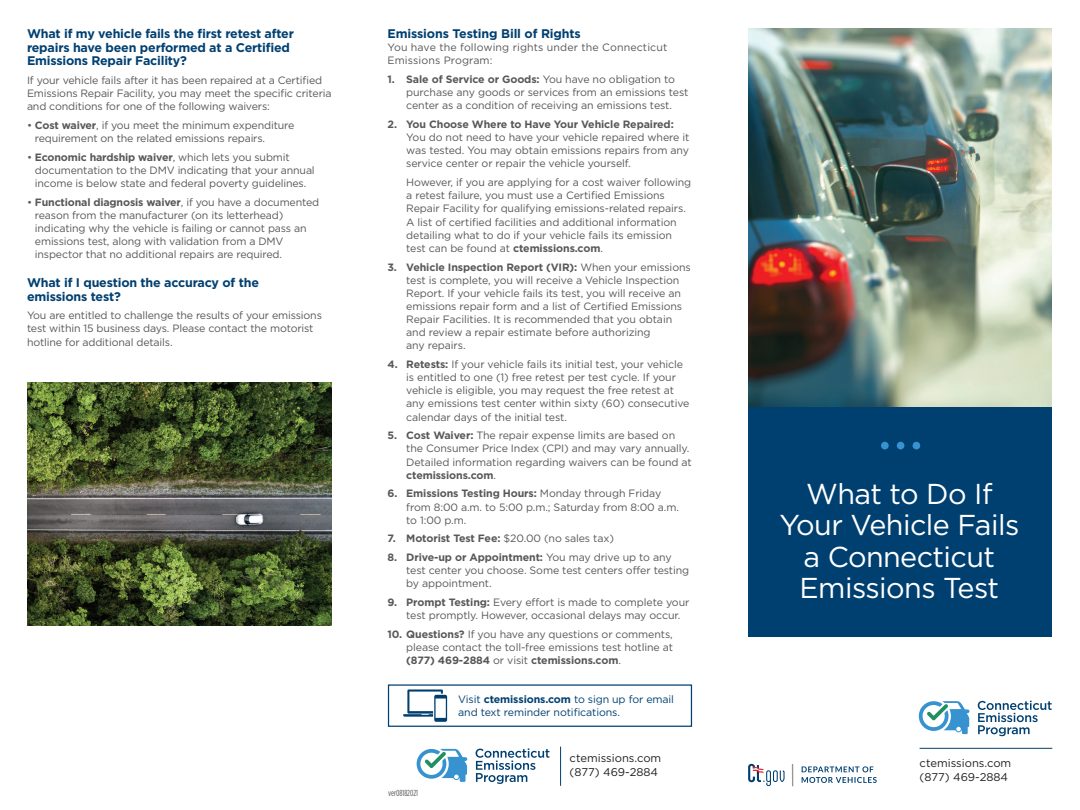
<style>
.page{position:relative;width:1080px;height:810px;background:#fff}
.page>*{position:absolute;margin:0;border:0;box-sizing:border-box;transform-origin:0 0}
.t1{font:28.75px/31.2px "Gotham";letter-spacing:-.02em;color:#fff;text-align:center}
.blue_subhead_gotham{font:700 12.5px/13.8px "Gotham";letter-spacing:-.015em;color:#004071}
.t2{font:11.25px "Gotham";color:#231f20}
.body_copy_gotham{font:10.62px/13.1px "Gotham";letter-spacing:-.01em;color:#57585a}
.t3{font:10.62px/13.1px "Gotham";letter-spacing:-.01em;color:#004071}
.body_copy_gotham-2{font:10.62px/13.1px "Gotham";letter-spacing:.01em;color:#57585a}
.body_copy_gotham-3{font:700 10.62px "Gotham";letter-spacing:-.01em;color:#57585a}
.t4{font:8.75px "Gotham Condensed";color:#57585a}
.s1{font-weight:700}
.s2{font-weight:400}
</style>
<div class="page">
<svg style="left:748px;top:764px;width:37px;height:22px"></svg>
<svg style="left:792px;top:764px;width:1px;height:22px"></svg>
<svg style="left:802px;top:766px;width:75px;height:17px"></svg>
<img style="left:748px;top:28px;width:304px;height:379px">
<hr style="left:920px;top:748px;width:132px;height:1px;background:#004071">
<svg style="left:978px;top:701px;width:74px;height:35px"></svg>
<svg style="left:919px;top:701px;width:50px;height:33px"></svg>
<div style="left:748px;top:407px;width:304px;height:229px;background:#004071"></div>
<div style="left:913px;top:442px;width:7px;height:7px;background:#3793d0;border-radius:50%"></div>
<div style="left:897px;top:442px;width:7px;height:7px;background:#3793d0;border-radius:50%"></div>
<div style="left:881px;top:442px;width:8px;height:7px;background:#3793d0;border-radius:50%"></div>
<hr style="left:560px;top:747px;width:1px;height:39px;background:#004071">
<svg style="left:476px;top:748px;width:74px;height:36px"></svg>
<svg style="left:417px;top:749px;width:50px;height:33px"></svg>
<div style="left:388px;top:684px;width:304px;height:43px;border:1px solid #004071"></div>
<svg style="left:403px;top:689px;width:44px;height:33px"></svg>
<img style="left:28px;top:382px;width:304px;height:244px">
<p class="blue_subhead_gotham" style="left:27px;top:26px;width:268px">What if my vehicle fails the first retest after repairs have been performed at a Certified<br>Emissions Repair Facility?</p>
<p class="body_copy_gotham" style="left:27px;top:74px;width:306px">If your vehicle fails after it has been repaired at a Certified<br>Emissions Repair Facility, you may meet the specific criteria and conditions for one of the following waivers:</p>
<p class="body_copy_gotham" style="left:35px;top:119px;width:261px;text-indent:-8px">• <span class="s1">Cost waiver</span>, if you meet the minimum expenditure requirement on the related emissions repairs.</p>
<p class="body_copy_gotham" style="left:35px;top:150px;width:281px;text-indent:-8px">• <span class="s1">Economic hardship waiver</span>, which lets you submit documentation to the DMV indicating that your annual income is below state and federal poverty guidelines.</p>
<p class="body_copy_gotham" style="left:35px;top:195px;width:286px;text-indent:-8px">• <span class="s1">Functional diagnosis waiver</span>, if you have a documented reason from the manufacturer (on its letterhead) indicating why the vehicle is failing or cannot pass an emissions test, along with validation from a DMV inspector that no additional repairs are required.</p>
<p class="blue_subhead_gotham" style="left:27px;top:275px;width:234px">What if I question the accuracy of the emissions test?</p>
<p class="body_copy_gotham" style="left:27px;top:309px;width:296px">You are entitled to challenge the results of your emissions test within 15 business days. Please contact the motorist hotline for additional details.</p>
<p class="blue_subhead_gotham" style="left:388px;top:26px;width:195px">Emissions Testing Bill of Rights</p>
<p class="body_copy_gotham-2" style="left:388px;top:41px;width:281px">You have the following rights under the Connecticut<br>Emissions Program:</p>
<p class="body_copy_gotham" style="left:406px;top:73px;width:284px;text-indent:-19px"><span class="s1">1. Sale of Service or Goods:</span> You have no obligation to purchase any goods or services from an emissions test center as a condition of receiving an emissions test.</p>
<p class="body_copy_gotham" style="left:406px;top:118px;width:285px;text-indent:-19px"><span class="s1">2. You Choose Where to Have Your Vehicle Repaired:<br></span>You do not need to have your vehicle repaired where it was tested. You may obtain emissions repairs from any service center or repair the vehicle yourself.</p>
<p class="body_copy_gotham" style="left:406px;top:176px;width:287px">However, if you are applying for a cost waiver following a retest failure, you must use a Certified Emissions Repair Facility for qualifying emissions-related repairs.<br>A list of certified facilities and additional information detailing what to do if your vehicle fails its emission test can be found at <span class="s1">ctemissions.com</span>.</p>
<p class="body_copy_gotham" style="left:406px;top:260px;width:286px;text-indent:-19px"><span class="s1">3. Vehicle Inspection Report (VIR):</span> When your emissions test is complete, you will receive a Vehicle Inspection Report. If your vehicle fails its test, you will receive an emissions repair form and a list of Certified Emissions Repair Facilities. It is recommended that you obtain and review a repair estimate before authorizing<br>any repairs.</p>
<p class="body_copy_gotham" style="left:406px;top:358px;width:285px;text-indent:-19px"><span class="s1">4. Retests:</span> If your vehicle fails its initial test, your vehicle is entitled to one (1) free retest per test cycle. If your vehicle is eligible, you may request the free retest at any emissions test center within sixty (60) consecutive calendar days of the initial test.</p>
<p class="body_copy_gotham" style="left:406px;top:429px;width:287px;text-indent:-19px"><span class="s1">5. Cost Waiver:</span> The repair expense limits are based on the Consumer Price Index (CPI) and may vary annually.<br>Detailed information regarding waivers can be found at <span class="s1">ctemissions.com</span>.</p>
<p class="body_copy_gotham" style="left:406px;top:487px;width:274px;text-indent:-19px"><span class="s1">6. Emissions Testing Hours:</span> Monday through Friday from 8:00 a.m. to 5:00 p.m.; Saturday from 8:00 a.m. to 1:00 p.m.</p>
<p class="body_copy_gotham-3" style="left:388px;top:533px;width:228px">7. Motorist Test Fee: <span class="s2">$20.00 (no sales tax)</span></p>
<p class="body_copy_gotham" style="left:406px;top:551px;width:285px;text-indent:-19px"><span class="s1">8. Drive-up or Appointment:</span> You may drive up to any test center you choose. Some test centers offer testing by appointment.</p>
<p class="body_copy_gotham" style="left:406px;top:596px;width:285px;text-indent:-19px"><span class="s1">9. Prompt Testing:</span> Every effort is made to complete your test promptly. However, occasional delays may occur.</p>
<p class="body_copy_gotham" style="left:406px;top:628px;width:268px;text-align:justify;text-indent:-19px"><span class="s1">10. Questions?</span> If you have any questions or comments, please contact the toll-free emissions test hotline at <span class="s1">(877) 469-2884</span> or visit <span class="s1">ctemissions.com</span>.</p>
<p class="t3" style="left:458px;top:693px;width:217px">Visit <span class="s1">ctemissions.com</span> to sign up for email and text reminder notifications.</p>
<p class="t4" style="left:388px;top:788px;width:32px">ver08182021</p>
<p class="t2" style="left:570px;top:752px;width:93px">ctemissions.com</p>
<p class="t2" style="left:570px;top:766px;width:90px">(877) 469-2884</p>
<p class="t1" style="left:779px;top:478px;width:241px">What to Do If<br>Your Vehicle Fails</p>
<p class="t1" style="left:800px;top:540px;width:201px;text-align:left">a Connecticut<br>Emissions Test</p>
<p class="t2" style="left:920px;top:757px;width:93px">ctemissions.com</p>
<p class="t2" style="left:920px;top:771px;width:90px">(877) 469-2884</p>
</div>
